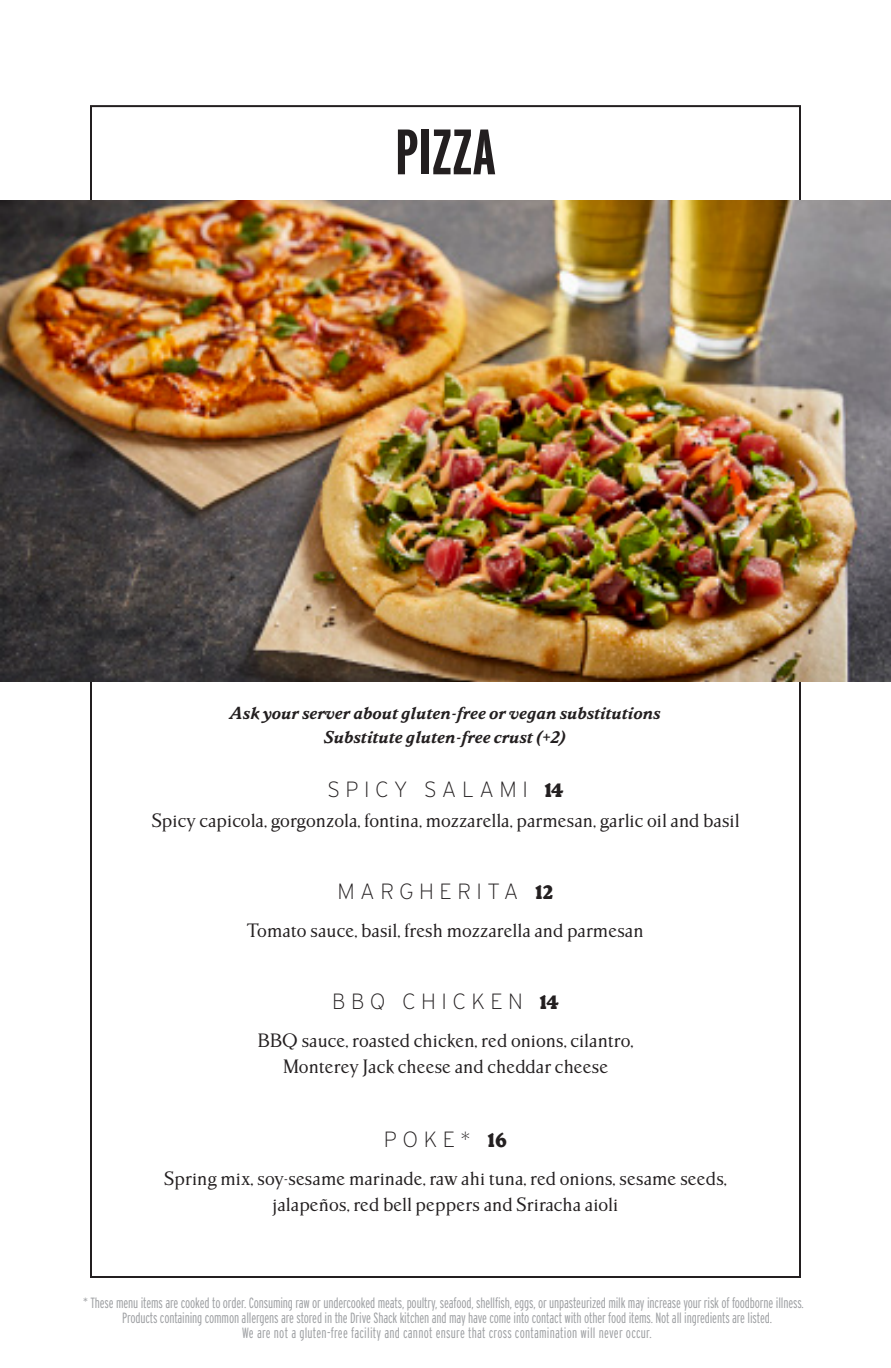
<style>
.page{position:relative;width:891px;height:1368px;background:#fff}
.page>*{position:absolute;margin:0;border:0;box-sizing:border-box;transform-origin:0 0}
.t1{font:700 64px "Interstate Compressed";color:#231f20}
.t2{font:200 22px "Interstate";letter-spacing:.25em;color:#231f20}
.t3{font:18px/26px "Parkinson";color:#231f20;text-align:center}
.Item__Price_Tab_2_5{font:italic 700 16px "Parkinson";color:#231f20}
.Raw_Foods_Disclaimer{font:300 14.8px/15px "Interstate Compressed";letter-spacing:-.01em;color:#9d9fa2;text-align:center}
.s1{font-family:"Parkinson";font-weight:900;font-size:18px}
</style>
<div class="page">
<img style="left:0;top:200px;width:891px;height:481px">
<p class="t1" style="left:395px;top:117px;width:102px">PIZZA</p>
<p class="Item__Price_Tab_2_5" style="left:230px;top:703px;width:432px">Ask your server about gluten-free or vegan substitutions</p>
<p class="Item__Price_Tab_2_5" style="left:324px;top:727px;width:244px">Substitute gluten-free crust (+2)</p>
<p class="t2" style="left:327px;top:777px;width:238px">SPICY SALAMI <span class="s1">14</span></p>
<p class="t3" style="left:151px;top:807px;width:590px">Spicy capicola, gorgonzola, fontina, mozzarella, parmesan, garlic oil and basil</p>
<p class="t2" style="left:337px;top:880px;width:218px">MARGHERITA <span class="s1">12</span></p>
<p class="t3" style="left:247px;top:917px;width:398px">Tomato sauce, basil, fresh mozzarella and parmesan</p>
<p class="t2" style="left:332px;top:990px;width:228px">BBQ CHICKEN <span class="s1">14</span></p>
<p class="t3" style="left:258px;top:1027px;width:377px">BBQ sauce, roasted chicken, red onions, cilantro,<br>Monterey Jack cheese and cheddar cheese</p>
<p class="t2" style="left:384px;top:1128px;width:125px">POKE* <span class="s1">16</span></p>
<p class="t3" style="left:164px;top:1165px;width:565px">Spring mix, soy-sesame marinade, raw ahi tuna, red onions, sesame seeds, jalapeños, red bell peppers and Sriracha aioli</p>
<p class="Raw_Foods_Disclaimer" style="left:83px;top:1295px;width:722px">* These menu items are cooked to order. Consuming raw or undercooked meats, poultry, seafood, shellfish, eggs, or unpasteurized milk may increase your risk of foodborne illness.<br>Products containing common allergens are stored in the Drive Shack kitchen and may have come into contact with other food items. Not all ingredients are listed.<br>We are not a gluten-free facility and cannot ensure that cross contamination will never occur.</p>
</div>
